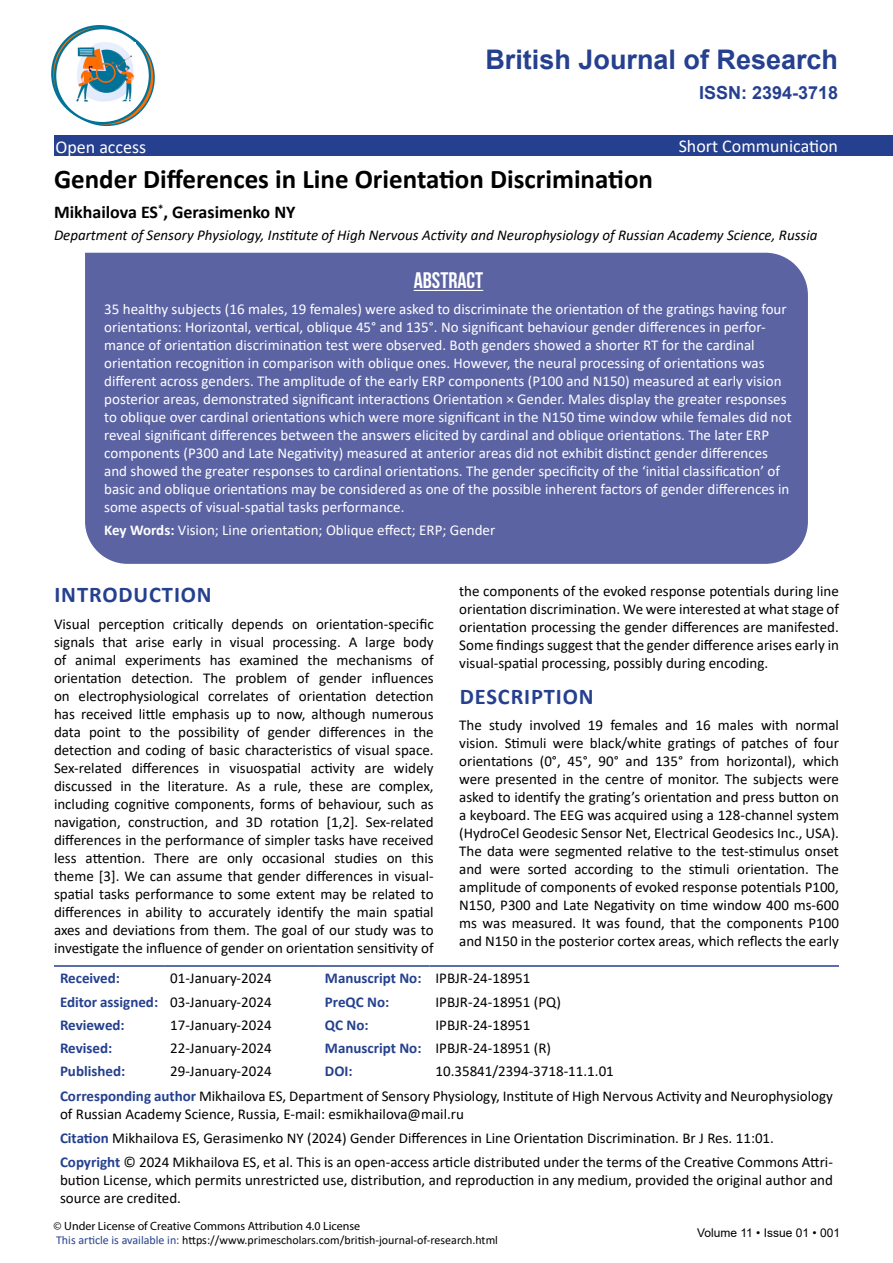
<style>
.page{position:relative;width:893px;height:1263px;background:#fff}
.page>*{position:absolute;margin:0;border:0;box-sizing:border-box;transform-origin:0 0}
.t1{font:700 27px "Calibri";color:#000}
.t2{font:700 27px "Arial";color:#25408f}
.t3{font:700 22.5px "Calibri";letter-spacing:.04em;color:#25408f}
.t4{font:700 22.5px "Bebas Neue";color:#fff}
.t5{font:18px "Calibri";color:#fff}
.t6{font:700 18px "Calibri";color:#000}
.t7{font:700 18px "Arial";color:#25408f}
.t8{font:15px/18px "Calibri";color:#000}
.t9{font:15px/18px "Calibri";color:#fff}
.t10{font:italic 15px "Calibri";color:#000}
.t11{font:700 15px "Calibri";color:#25408f}
.t12{font:12px "Calibri";color:#000}
.t13{font:12px "Myriad Pro";color:#000}
.t14{font:12px "Arial";color:#000}
.s1{font-weight:700}
.s2{font-weight:700;color:#25408f}
.s3{font-weight:400;color:#000}
.s4{color:#25408f}
</style>
<div class="page">
<div style="left:54px;top:135px;width:839px;height:21px;background:#25408f"></div>
<hr style="left:54px;top:965px;width:110px;height:2px;background:#25408f">
<hr style="left:164px;top:965px;width:155px;height:2px;background:#25408f">
<hr style="left:319px;top:965px;width:110px;height:2px;background:#25408f">
<hr style="left:429px;top:965px;width:410px;height:2px;background:#25408f">
<svg style="left:52px;top:26px;width:95px;height:95px"></svg>
<svg style="left:59px;top:30px;width:95px;height:95px"></svg>
<div style="left:55px;top:28px;width:95px;height:95px;background:#fff;border-radius:50%"></div>
<div style="left:54px;top:27px;width:97px;height:97px;border:2px solid #007398;border-radius:50%"></div>
<img style="left:76px;top:42px;width:59px;height:60px">
<div style="left:85px;top:253px;width:723px;height:311px;background:#5b63a3"></div>
<hr style="left:414px;top:290px;width:69px;height:1px;background:#fff">
<h1 class="t2" style="left:485px;top:41px;width:354px">British Journal of Research</h1>
<p class="t7" style="left:699px;top:80px;width:141px">ISSN: 2394-3718</p>
<p class="t5" style="left:55px;top:134px;width:92px">Open access</p>
<p class="t5" style="left:679px;top:134px;width:161px">Short Communication</p>
<h1 class="t1" style="left:54px;top:160px;width:600px">Gender Differences in Line Orientation Discrimination</h1>
<p class="t6" style="left:54px;top:199px;width:243px">Mikhailova ES<sup>*</sup>, Gerasimenko NY</p>
<p class="t10" style="left:54px;top:225px;width:765px">Department of Sensory Physiology, Institute of High Nervous Activity and Neurophysiology of Russian Academy Science, Russia</p>
<h2 class="t4" style="left:414px;top:268px;width:71px">ABSTRACT</h2>
<p class="t9" style="left:104px;top:300px;width:689px">35 healthy subjects (16 males, 19 females) were asked to discriminate the orientation of the gratings having four orientations: Horizontal, vertical, oblique 45° and 135°. No significant behaviour gender differences in perfor&shy;mance of orientation discrimination test were observed. Both genders showed a shorter RT for the cardinal orientation recognition in comparison with oblique ones. However, the neural processing of orientations was different across genders. The amplitude of the early ERP components (P100 and N150) measured at early vision posterior areas, demonstrated significant interactions Orientation × Gender. Males display the greater responses to oblique over cardinal orientations which were more significant in the N150 time window while females did not reveal significant differences between the answers elicited by cardinal and oblique orientations. The later ERP components (P300 and Late Negativity) measured at anterior areas did not exhibit distinct gender differences and showed the greater responses to cardinal orientations. The gender specificity of the ‘initial classification’ of basic and oblique orientations may be considered as one of the possible inherent factors of gender differences in some aspects of visual-spatial tasks performance.</p>
<p class="t9" style="left:104px;top:520px;width:393px"><span class="s1">Key Words:</span> Vision; Line orientation; Oblique effect; ERP; Gender</p>
<h2 class="t3" style="left:54px;top:579px;width:159px">INTRODUCTION</h2>
<p class="t8" style="left:54px;top:614px;width:381px;text-align:justify">Visual perception critically depends on orientation-specific signals that arise early in visual processing. A large body of animal experiments has examined the mechanisms of orientation detection. The problem of gender influences on electrophysiological correlates of orientation detection has received little emphasis up to now, although numerous data point to the possibility of gender differences in the detection and coding of basic characteristics of visual space.<br>Sex-related differences in visuospatial activity are widely discussed in the literature. As a rule, these are complex, including cognitive components, forms of behaviour, such as navigation, construction, and 3D rotation [1,2]. Sex-related differences in the performance of simpler tasks have received less attention. There are only occasional studies on this theme [3]. We can assume that gender differences in visual&shy;spatial tasks performance to some extent may be related to differences in ability to accurately identify the main spatial axes and deviations from them. The goal of our study was to investigate the influence of gender on orientation sensitivity of</p>
<p class="t8" style="left:459px;top:582px;width:381px;text-align:justify">the components of the evoked response potentials during line orientation discrimination. We were interested at what stage of orientation processing the gender differences are manifested.<br>Some findings suggest that the gender difference arises early in visual-spatial processing, possibly during encoding.</p>
<h2 class="t3" style="left:460px;top:680px;width:136px">DESCRIPTION</h2>
<p class="t8" style="left:459px;top:716px;width:381px;text-align:justify">The study involved 19 females and 16 males with normal vision. Stimuli were black/white gratings of patches of four orientations (0°, 45°, 90° and 135° from horizontal), which were presented in the centre of monitor. The subjects were asked to identify the grating’s orientation and press button on a keyboard. The EEG was acquired using a 128-channel system (HydroCel Geodesic Sensor Net, Electrical Geodesics Inc., USA).<br>The data were segmented relative to the test-stimulus onset and were sorted according to the stimuli orientation. The amplitude of components of evoked response potentials P100, N150, P300 and Late Negativity on time window 400 ms-600 ms was measured. It was found, that the components P100 and N150 in the posterior cortex areas, which reflects the early</p>
<p class="t11" style="left:60px;top:968px;width:61px">Received:</p>
<p class="t8" style="left:170px;top:969px;width:103px">01-January-2024</p>
<p class="t8" style="left:325px;top:969px;width:207px"><span class="s2">Manuscript No:</span> IPBJR-24-18951</p>
<p class="t11" style="left:60px;top:991px;width:213px">Editor assigned: <span class="s3">03-January-2024</span></p>
<p class="t11" style="left:325px;top:991px;width:66px">PreQC No:</p>
<p class="t8" style="left:435px;top:992px;width:127px">IPBJR-24-18951 (PQ)</p>
<p class="t11" style="left:60px;top:1014px;width:66px">Reviewed:</p>
<p class="t8" style="left:170px;top:1015px;width:103px">17-January-2024</p>
<p class="t11" style="left:325px;top:1014px;width:45px">QC No:</p>
<p class="t8" style="left:435px;top:1015px;width:97px">IPBJR-24-18951</p>
<p class="t11" style="left:60px;top:1037px;width:54px">Revised:</p>
<p class="t8" style="left:170px;top:1039px;width:103px">22-January-2024</p>
<p class="t8" style="left:325px;top:1039px;width:228px"><span class="s2">Manuscript No:</span> IPBJR-24-18951 (R)</p>
<p class="t11" style="left:60px;top:1061px;width:67px">Published:</p>
<p class="t8" style="left:170px;top:1062px;width:103px">29-January-2024</p>
<p class="t11" style="left:325px;top:1061px;width:29px">DOI:</p>
<p class="t8" style="left:435px;top:1062px;width:180px">10.35841/2394-3718-11.1.01</p>
<p class="t8" style="left:60px;top:1087px;width:774px"><span class="s2">Corresponding author</span> Mikhailova ES, Department of Sensory Physiology, Institute of High Nervous Activity and Neurophysiology of Russian Academy Science, Russia, E-mail: esmikhailova@mail.ru</p>
<p class="t8" style="left:60px;top:1125px;width:774px;line-height:24.3px"><span class="s2">Citation</span> Mikhailova ES, Gerasimenko NY (2024) Gender Differences in Line Orientation Discrimination. Br J Res. 11:01.<br><span class="s2">Copyright</span> © 2024 Mikhailova ES, et al. This is an open-access article distributed under the terms of the Creative Commons Attri-</p>
<p class="t8" style="left:60px;top:1170px;width:774px">bution License, which permits unrestricted use, distribution, and reproduction in any medium, provided the original author and source are credited.</p>
<p class="t13" style="left:54px;top:1218px;width:308px">© Under License of Creative Commons Attribution 4.0 License</p>
<p class="t12" style="left:56px;top:1232px;width:443px"><span class="s4">This article is available in:</span> https://www.primescholars.com/british-journal-of-research.html</p>
<p class="t14" style="left:697px;top:1224px;width:144px">Volume 11 • Issue 01 • 001</p>
</div>
